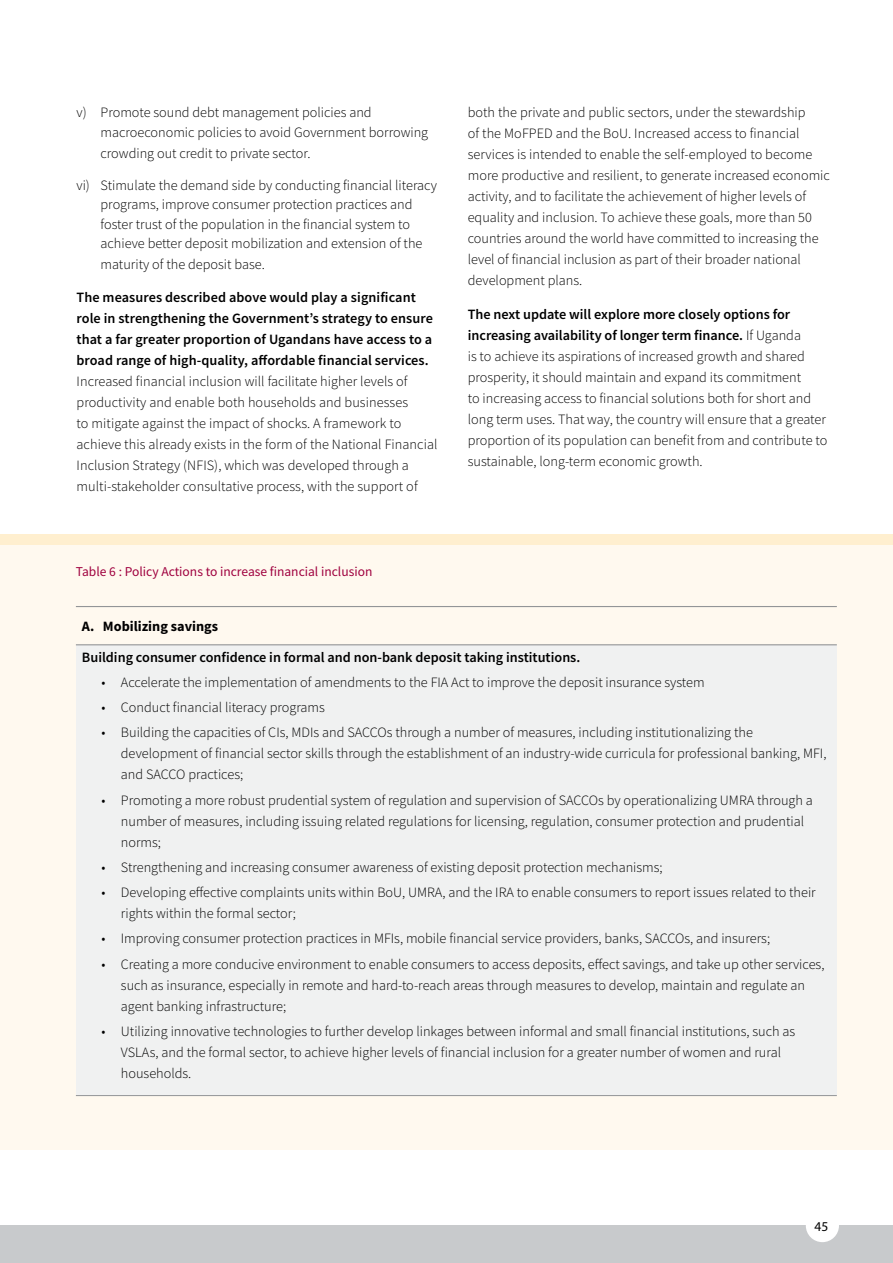
<style>
.page{position:relative;width:893px;height:1263px;background:#fff}
.page>*{position:absolute;margin:0;border:0;box-sizing:border-box;transform-origin:0 0}
.t1{font:300 14.25px/21px "Source Sans Pro";color:#000}
.t2{font:600 14.25px/21px "Source Sans Pro";letter-spacing:.005em;color:#000}
.t3{font:700 14.25px "Source Sans Pro";color:#000}
.t4{font:13.5px "Source Sans Pro";color:#9f003e}
.t5{font:13.5px "Myriad Pro";color:#000}
.s1{font-weight:600}
</style>
<div class="page">
<div style="left:0;top:1225px;width:893px;height:38px;background:#c8cacc"></div>
<div style="left:806px;top:1209px;width:33px;height:33px;background:#fff;border-radius:50%"></div>
<div style="left:0;top:545px;width:893px;height:604px;background:#fff9ef"></div>
<div style="left:76px;top:645px;width:761px;height:450px;background:#f0f1f1"></div>
<hr style="left:76px;top:1095px;width:761px;height:1px;background:#939597">
<hr style="left:76px;top:606px;width:761px;height:1px;background:#939597">
<hr style="left:76px;top:644px;width:761px;height:1px;background:#939597">
<p class="t1" style="left:101px;top:102px;width:329px;line-height:20.2px;text-indent:-24px">v) Promote sound debt management policies and macroeconomic policies to avoid Government borrowing crowding out credit to private sector.</p>
<p class="t1" style="left:101px;top:175px;width:338px;line-height:19.6px;text-indent:-24px">vi) Stimulate the demand side by conducting financial literacy programs, improve consumer protection practices and foster trust of the population in the financial system to achieve better deposit mobilization and extension of the maturity of the deposit base.</p>
<p class="t2" style="left:77px;top:287px;width:358px">The measures described above would play a significant role in strengthening the Government’s strategy to ensure that a far greater proportion of Ugandans have access to a broad range of high-quality, affordable financial services.</p>
<p class="t1" style="left:77px;top:371px;width:362px">Increased financial inclusion will facilitate higher levels of productivity and enable both households and businesses<br>to mitigate against the impact of shocks. A framework to achieve this already exists in the form of the National Financial Inclusion Strategy (NFIS), which was developed through a multi-stakeholder consultative process, with the support of</p>
<p class="t4" style="left:76px;top:563px;width:298px">Table 6 : Policy Actions to increase financial inclusion</p>
<p class="t1" style="left:468px;top:102px;width:364px">both the private and public sectors, under the stewardship<br>of the MoFPED and the BoU. Increased access to financial services is intended to enable the self-employed to become more productive and resilient, to generate increased economic activity, and to facilitate the achievement of higher levels of equality and inclusion. To achieve these goals, more than 50 countries around the world have committed to increasing the level of financial inclusion as part of their broader national development plans.</p>
<p class="t1" style="left:468px;top:304px;width:361px"><span class="s1">The next update will explore more closely options for increasing availability of longer term finance.</span> If Uganda<br>is to achieve its aspirations of increased growth and shared prosperity, it should maintain and expand its commitment<br>to increasing access to financial solutions both for short and long term uses. That way, the country will ensure that a greater proportion of its population can benefit from and contribute to sustainable, long-term economic growth.</p>
<p class="t3" style="left:82px;top:617px;width:138px">A. Mobilizing savings</p>
<p class="t2" style="left:82px;top:646px;width:500px">Building consumer confidence in formal and non-bank deposit taking institutions.</p>
<p class="t1" style="left:101px;top:671px;width:605px">• Accelerate the implementation of amendments to the FIA Act to improve the deposit insurance system</p>
<p class="t1" style="left:101px;top:697px;width:225px">• Conduct financial literacy programs</p>
<p class="t1" style="left:121px;top:722px;width:707px;text-indent:-19px">• Building the capacities of CIs, MDIs and SACCOs through a number of measures, including institutionalizing the development of financial sector skills through the establishment of an industry-wide curricula for professional banking, MFI, and SACCO practices;</p>
<p class="t1" style="left:121px;top:789px;width:693px;text-indent:-19px">• Promoting a more robust prudential system of regulation and supervision of SACCOs by operationalizing UMRA through a number of measures, including issuing related regulations for licensing, regulation, consumer protection and prudential norms;</p>
<p class="t1" style="left:101px;top:856px;width:563px">• Strengthening and increasing consumer awareness of existing deposit protection mechanisms;</p>
<p class="t1" style="left:121px;top:882px;width:696px;text-indent:-19px">• Developing effective complaints units within BoU, UMRA, and the IRA to enable consumers to report issues related to their rights within the formal sector;</p>
<p class="t1" style="left:101px;top:928px;width:670px">• Improving consumer protection practices in MFIs, mobile financial service providers, banks, SACCOs, and insurers;</p>
<p class="t1" style="left:121px;top:953px;width:705px;text-indent:-19px">• Creating a more conducive environment to enable consumers to access deposits, effect savings, and take up other services, such as insurance, especially in remote and hard-to-reach areas through measures to develop, maintain and regulate an agent banking infrastructure;</p>
<p class="t1" style="left:121px;top:1021px;width:676px;text-indent:-19px">• Utilizing innovative technologies to further develop linkages between informal and small financial institutions, such as<br>VSLAs, and the formal sector, to achieve higher levels of financial inclusion for a greater number of women and rural households.</p>
<p class="t5" style="left:815px;top:1218px;width:15px">45</p>
</div>
